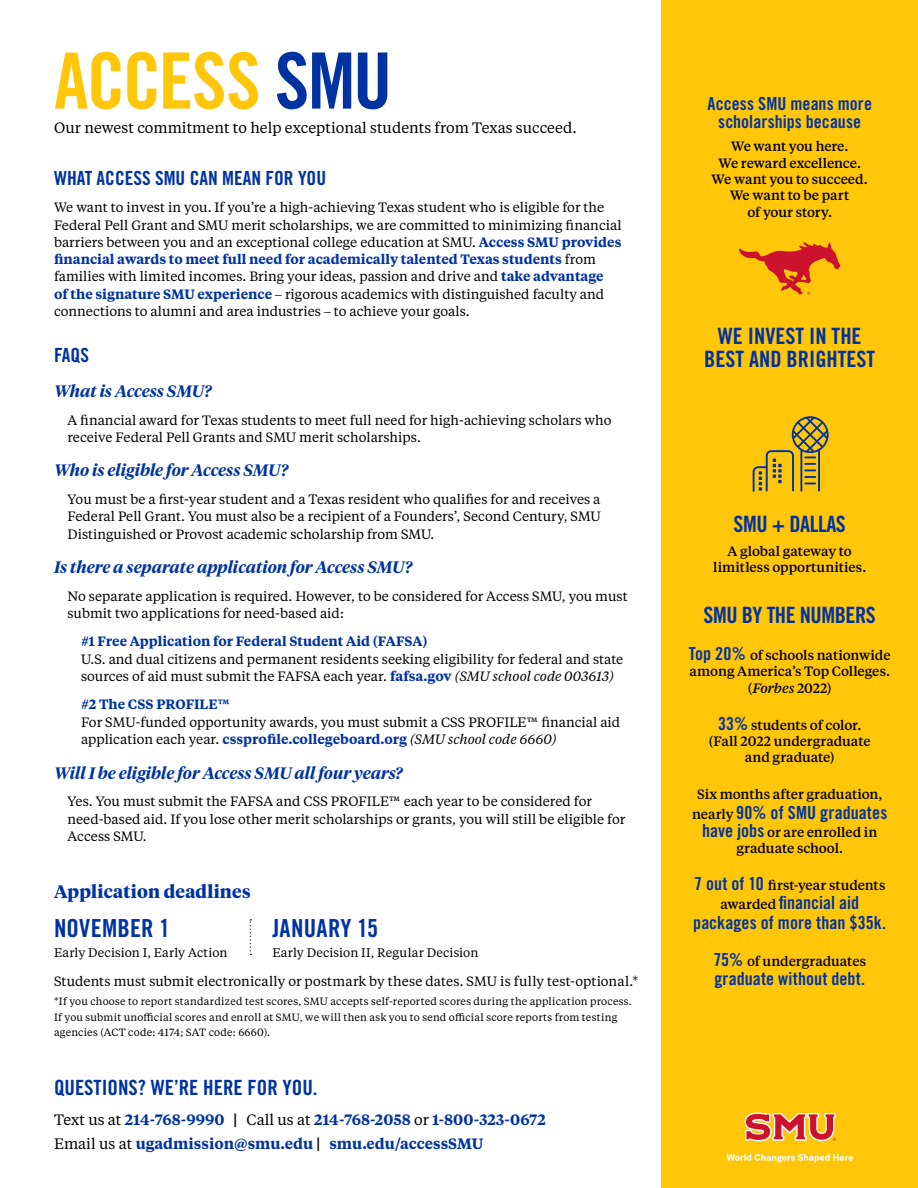
<style>
.page{position:relative;width:918px;height:1188px;background:#fff}
.page>*{position:absolute;margin:0;border:0;box-sizing:border-box;transform-origin:0 0}
.t1{font:77.7px "Trade Gothic LT Std Bd Cn 20";letter-spacing:-.02em;color:#ffc60a}
.t2{font:24.9px "Trade Gothic LT Std Bd Cn 20";letter-spacing:.01em;color:#0033a1}
.t3{font:22.5px/22.5px "Trade Gothic LT Std Bd Cn 20";color:#0033a1;text-align:center}
.t4{font:22.5px "Trade Gothic LT Std Bd Cn 20";letter-spacing:-.02em;color:#0033a1}
.t5{font:21px "Trade Gothic LT Std Bd Cn 20";color:#0033a1}
.t6{font:19.5px "Trade Gothic LT Std Bd Cn 20";color:#0033a1}
.t7{font:18px/18px "Trade Gothic LT Std Bd Cn 20";letter-spacing:.005em;color:#0033a1;text-align:center}
.t8{font:700 18px "Tiempos Headline";letter-spacing:.015em;color:#0033a1}
.t9{font:italic 600 16.5px "Tiempos Headline";color:#0033a1}
.t10{font:600 15px/24px "Tiempos Text";color:#0033a1}
.t11{font:15px "Tiempos Text";color:#000}
.t12{font:13.5px/17.2px "Tiempos Text";color:#000}
.t13{font:500 13.5px/16.2px "Tiempos Text";letter-spacing:-.005em;color:#000;text-align:center}
.t14{font:600 13.5px "Tiempos Text";color:#0033a1}
.t15{font:12.45px "Tiempos Text";letter-spacing:.01em;color:#000}
.t16{font:10.5px/15px "Tiempos Text";letter-spacing:.02em;color:#000}
.s1{color:#0033a1}
.s2{font-weight:600;color:#0033a1}
.s3{font-family:"Trade Gothic LT Std"}
.s4{font-style:italic}
.s5{font-weight:400;color:#000}
.s6{color:#000}
.s7{font-family:"Trade Gothic LT Std Bd Cn 20";font-weight:400;font-size:18px;color:#0033a1}
.s8{font-family:"Tiempos Text";font-weight:500;font-size:13.5px;color:#000}
</style>
<div class="page">
<div style="left:662px;top:0;width:256px;height:1188px;background:#ffc60a"></div>
<svg style="left:739px;top:242px;width:101px;height:53px"></svg>
<svg style="left:727px;top:1154px;width:126px;height:9px"></svg>
<svg style="left:745px;top:1113px;width:91px;height:28px"></svg>
<svg style="left:753px;top:416px;width:76px;height:76px"></svg>
<svg style="left:250px;top:919px;width:1px;height:36px"></svg>
<h1 class="t1" style="left:54px;top:34px;width:340px">ACCESS <span class="s1">SMU</span></h1>
<p class="t11" style="left:54px;top:117px;width:524px">Our newest commitment to help exceptional students from Texas succeed.</p>
<h3 class="t6" style="left:54px;top:166px;width:274px">WHAT ACCESS SMU CAN MEAN FOR YOU</h3>
<p class="t12" style="left:54px;top:198px;width:569px">We want to invest in you. If you’re a high-achieving Texas student who is eligible for the Federal Pell Grant and SMU merit scholarships, we are committed to minimizing financial barriers between you and an exceptional college education at SMU. <span class="s2">Access SMU provides financial awards to meet full need for academically talented Texas students</span> from families with limited incomes. Bring your ideas, passion and drive and <span class="s2">take advantage<br>of the signature SMU experience</span> <span class="s3">–</span> rigorous academics with distinguished faculty and connections to alumni and area industries <span class="s3">–</span> to achieve your goals.</p>
<h3 class="t6" style="left:54px;top:343px;width:37px">FAQS</h3>
<p class="t9" style="left:54px;top:380px;width:159px">What is Access SMU?</p>
<p class="t12" style="left:68px;top:411px;width:545px">A financial award for Texas students to meet full need for high-achieving scholars who receive Federal Pell Grants and SMU merit scholarships.</p>
<p class="t9" style="left:54px;top:459px;width:236px">Who is eligible for Access SMU?</p>
<p class="t12" style="left:68px;top:490px;width:535px;text-align:justify">You must be a first-year student and a Texas resident who qualifies for and receives a Federal Pell Grant. You must also be a recipient of a Founders’, Second Century, SMU Distinguished or Provost academic scholarship from SMU.</p>
<p class="t9" style="left:54px;top:556px;width:360px">Is there a separate application for Access SMU?</p>
<p class="t12" style="left:68px;top:587px;width:562px">No separate application is required. However, to be considered for Access SMU, you must submit two applications for need-based aid:</p>
<p class="t14" style="left:81px;top:632px;width:348px">#1 Free Application for Federal Student Aid (FAFSA)</p>
<p class="t12" style="left:81px;top:650px;width:544px">U.S. and dual citizens and permanent residents seeking eligibility for federal and state sources of aid must submit the FAFSA each year. <span class="s2">fafsa.gov</span> <span class="s4">(SMU school code 003613)</span></p>
<p class="t14" style="left:81px;top:695px;width:151px">#2 The CSS PROFILE™</p>
<p class="t12" style="left:81px;top:713px;width:541px">For SMU-funded opportunity awards, you must submit a CSS PROFILE™ financial aid application each year. <span class="s2">cssprofile.collegeboard.org</span> <span class="s4">(SMU school code 6660)</span></p>
<p class="t9" style="left:54px;top:761px;width:350px">Will I be eligible for Access SMU all four years?</p>
<p class="t12" style="left:68px;top:792px;width:559px">Yes. You must submit the FAFSA and CSS PROFILE™ each year to be considered for need-based aid. If you lose other merit scholarships or grants, you will still be eligible for<br>Access SMU.</p>
<h3 class="t8" style="left:54px;top:879px;width:198px">Application deadlines</h3>
<h2 class="t2" style="left:54px;top:913px;width:118px">NOVEMBER 1</h2>
<p class="t15" style="left:54px;top:944px;width:175px">Early Decision I, Early Action</p>
<h2 class="t2" style="left:272px;top:913px;width:107px">JANUARY 15</h2>
<p class="t15" style="left:272px;top:944px;width:207px">Early Decision II, Regular Decision</p>
<p class="t12" style="left:54px;top:972px;width:586px">Students must submit electronically or postmark by these dates. SMU is fully test-optional.*</p>
<p class="t16" style="left:54px;top:994px;width:579px">*If you choose to report standardized test scores, SMU accepts self-reported scores during the application process.<br>If you submit unofficial scores and enroll at SMU, we will then ask you to send official score reports from testing agencies (ACT code: 4174; SAT code: 6660).</p>
<h3 class="t5" style="left:54px;top:1074px;width:265px">QUESTIONS? WE’RE HERE FOR YOU.</h3>
<p class="t10" style="left:54px;top:1107px;width:493px"><span class="s5">Text us at</span> 214-768-9990 <span class="s6">|</span> <span class="s5">Call us at</span> 214-768-2058 <span class="s5">or</span> 1-800-323-0672<br><span class="s5">Email us at</span> ugadmission@smu.edu <span class="s6">|</span> smu.edu/accessSMU</p>
<h3 class="t7" style="left:707px;top:95px;width:166px">Access SMU means more scholarships because</h3>
<p class="t13" style="left:712px;top:138px;width:158px">We want you here.<br>We reward excellence.<br>We want you to succeed.<br>We want to be part<br>of your story.</p>
<h3 class="t3" style="left:704px;top:325px;width:173px">WE INVEST IN THE<br>BEST AND BRIGHTEST</h3>
<h3 class="t4" style="left:734px;top:511px;width:114px">SMU + DALLAS</h3>
<p class="t13" style="left:713px;top:542px;width:155px">A global gateway to limitless opportunities.</p>
<h3 class="t4" style="left:704px;top:602px;width:174px">SMU BY THE NUMBERS</h3>
<p class="t13" style="left:689px;top:647px;width:203px"><span class="s7">Top 20%</span> of schools nationwide among America’s Top Colleges. (<span class="s4">Forbes</span> 2022)</p>
<p class="t13" style="left:709px;top:716px;width:163px"><span class="s7">33%</span> students of color. (Fall 2022 undergraduate and graduate)</p>
<p class="t13" style="left:697px;top:786px;width:187px">Six months after graduation,</p>
<h3 class="t7" style="left:692px;top:803px;width:197px"><span class="s8">nearly</span> 90% of SMU graduates</h3>
<p class="t13" style="left:702px;top:823px;width:177px"><span class="s7">have jobs</span> or are enrolled in graduate school.</p>
<p class="t13" style="left:694px;top:876px;width:193px"><span class="s7">7 out of 10</span> first-year students</p>
<h3 class="t7" style="left:693px;top:893px;width:195px;line-height:19.5px"><span class="s8">awarded</span> financial aid packages of more than $35k.</h3>
<p class="t13" style="left:713px;top:952px;width:154px"><span class="s7">75%</span> of undergraduates</p>
<h3 class="t7" style="left:714px;top:970px;width:152px">graduate without debt.</h3>
</div>
